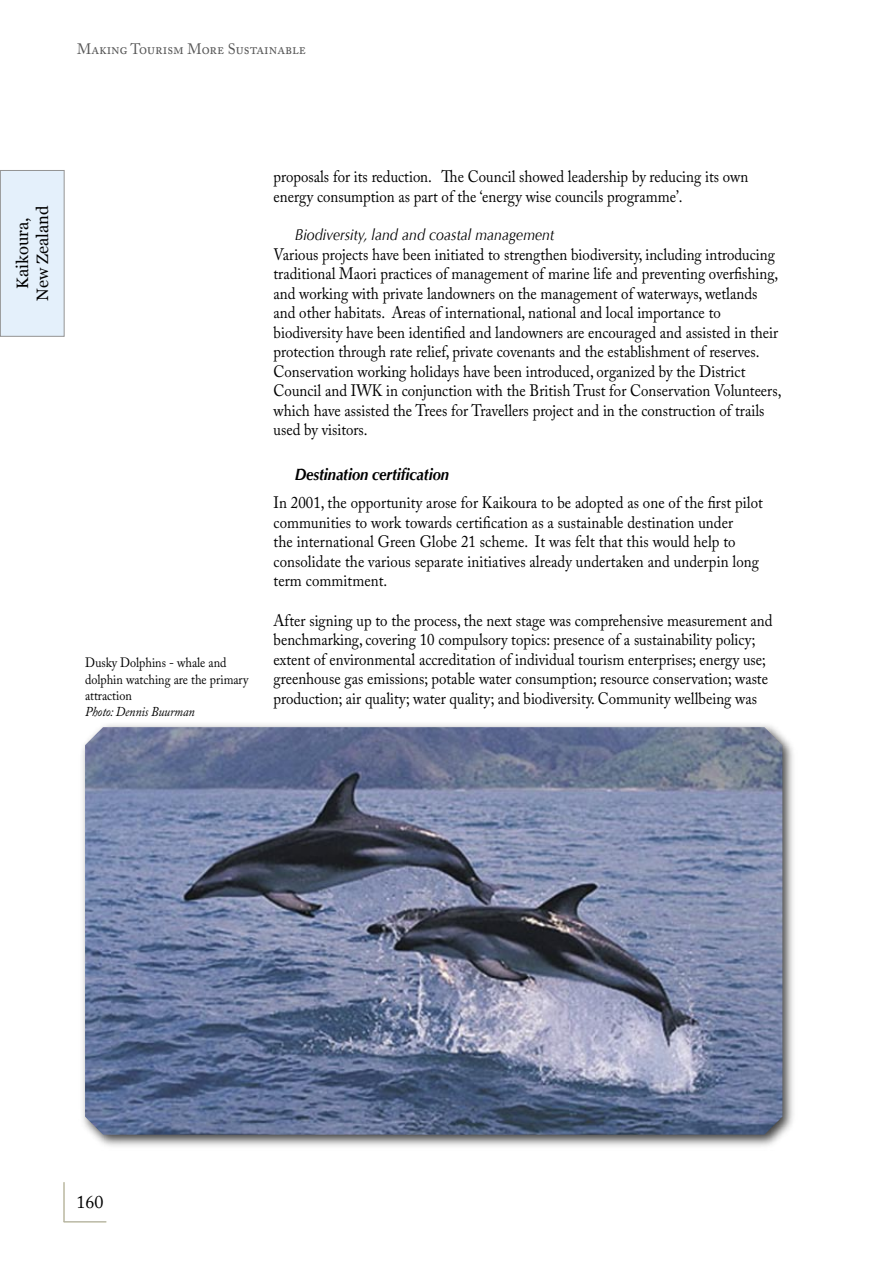
<style>
.page{position:relative;width:893px;height:1263px;background:#fff}
.page>*{position:absolute;margin:0;border:0;box-sizing:border-box;transform-origin:0 0}
.t1{font:18px "Adobe Caslon Pro";color:#000}
.t2{font:16.5px/19.5px "Adobe Caslon Pro";color:#000;scale:.9 1}
.t3{font:italic 700 16.5px "Optima";letter-spacing:-.01em;color:#000;scale:.9 1}
.t4{font:16.5px/19.8px "Georgia";color:#000;text-align:center}
.t5{font:italic 15.75px "Optima";color:#000;scale:.9 1}
.t6{font:15px "Adobe Caslon Pro";color:#565656;scale:.96 1}
.t7{font:13.5px/16.2px "Adobe Caslon Pro";color:#000;scale:.9 1}
.t8{font:italic 13.5px "Adobe Caslon Pro";letter-spacing:-.01em;color:#000;scale:.9 1}
</style>
<div class="page">
<hr style="left:64px;top:1182px;width:1px;height:40px;background:#aaa">
<hr style="left:64px;top:1221px;width:42px;height:1px;background:#aaa">
<div style="left:0;top:170px;width:64px;height:166px;background:#e4f0fb"></div>
<div style="left:0;top:170px;width:65px;height:167px;border:1px solid #939393"></div>
<div style="left:79px;top:721px;width:719px;height:429px;background:#000;opacity:.75"></div>
<img style="left:85px;top:727px;width:697px;height:408px">
<p class="t6" style="left:77px;top:40px;width:240px">MAKING TOURISM MORE SUSTAINABLE</p>
<p class="t4" style="left:13px;top:301px;width:97px;rotate:-90deg">Kaikoura,<br>New Zealand</p>
<p class="t7" style="left:85px;top:655px;width:183px">Dusky Dolphins - whale and dolphin watching are the primary attraction</p>
<p class="t8" style="left:85px;top:703px;width:123px">Photo: Dennis Buurman</p>
<p class="t2" style="left:274px;top:167px;width:529px">proposals for its reduction. The Council showed leadership by reducing its own energy consumption as part of the ‘energy wise councils programme’.</p>
<p class="t5" style="left:295px;top:226px;width:290px">Biodiversity, land and coastal management</p>
<p class="t2" style="left:274px;top:244px;width:566px">Various projects have been initiated to strengthen biodiversity, including introducing traditional Maori practices of management of marine life and preventing overfishing, and working with private landowners on the management of waterways, wetlands and other habitats. Areas of international, national and local importance to biodiversity have been identified and landowners are encouraged and assisted in their protection through rate relief, private covenants and the establishment of reserves.<br>Conservation working holidays have been introduced, organized by the District Council and IWK in conjunction with the British Trust for Conservation Volunteers, which have assisted the Trees for Travellers project and in the construction of trails used by visitors.</p>
<p class="t3" style="left:295px;top:465px;width:173px">Destination certification</p>
<p class="t2" style="left:274px;top:493px;width:545px">In 2001, the opportunity arose for Kaikoura to be adopted as one of the first pilot communities to work towards certification as a sustainable destination under<br>the international Green Globe 21 scheme. It was felt that this would help to consolidate the various separate initiatives already undertaken and underpin long term commitment.</p>
<p class="t2" style="left:274px;top:610px;width:556px">After signing up to the process, the next stage was comprehensive measurement and benchmarking, covering 10 compulsory topics: presence of a sustainability policy; extent of environmental accreditation of individual tourism enterprises; energy use; greenhouse gas emissions; potable water consumption; resource conservation; waste production; air quality; water quality; and biodiversity. Community wellbeing was</p>
<p class="t1" style="left:77px;top:1191px;width:28px">160</p>
</div>
